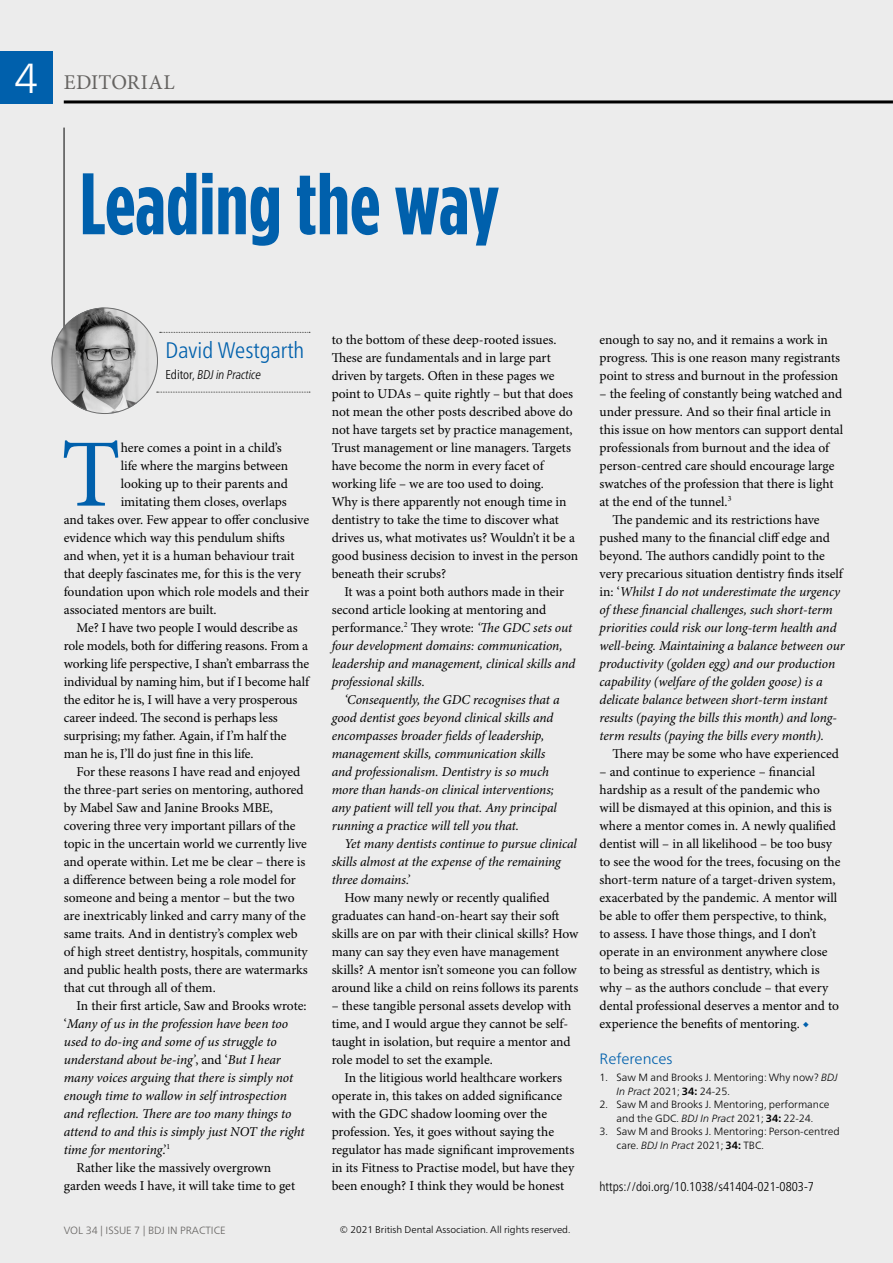
<style>
.page{position:relative;width:893px;height:1263px;background:#ececec}
.page>*{position:absolute;margin:0;border:0;box-sizing:border-box;transform-origin:0 0}
.Para_body_drop_cap{font:96.6px "Minion Pro";color:#0060ac}
.Title_headline_colou{font:700 87px "Gotham Condensed";color:#0060ac}
.NoXML_page_numbers{font:300 42px "Frutiger Neue LT Pro";color:#fff}
.NoXML_author_name{font:300 condensed 22.5px "Frutiger Neue LT Pro";color:#0060ac}
.NoXML_category{font:21px "Minion Pro";letter-spacing:.015em;color:#656361}
.Bibliography_Heading{font:300 15px "Frutiger Neue LT Pro";color:#0060ac}
.Para_body{font:13.5px/18px "Minion Pro";letter-spacing:-.005em;color:#000}
.Para_body-2{font:italic 13.5px/18px "Minion Pro";letter-spacing:-.01em;color:#000}
.Para_body_drop_cap-2{font:13.5px "Minion Pro";letter-spacing:-.005em;color:#000}
.NoXML_DOI{font:300 condensed 12.75px "Frutiger Neue LT Pro";color:#000}
.Biography_author_job{font:italic 300 condensed 12.75px "Frutiger Neue LT Pro";color:#000}
.t1{font:300 10.5px/13.5px "Frutiger Neue LT Pro";color:#000}
.NoXML_footer{font:300 10.5px "Frutiger Neue LT Pro";color:#656361}
.NoXML_Hidden_for_Onl{font:300 9.75px "Frutiger Neue LT Pro";color:#000}
.s1{font-style:normal}
.s2{color:#0060ac}
.s3{font-style:italic}
.s4{font-weight:700}
</style>
<div class="page">
<div style="left:0;top:51px;width:52px;height:52px;background:#0060ac"></div>
<hr style="left:64px;top:100px;width:829px;height:3px;background:#000">
<hr style="left:64px;top:128px;width:1px;height:234px;background:#000">
<svg style="left:160px;top:332px;width:150px;height:1px"></svg>
<svg style="left:157px;top:392px;width:153px;height:1px"></svg>
<img style="left:52px;top:308px;width:106px;height:106px;border-radius:53px">
<p class="NoXML_page_numbers" style="left:14px;top:54px;width:26px">4</p>
<p class="NoXML_category" style="left:64px;top:70px;width:112px">EDITORIAL</p>
<p class="Title_headline_colou" style="left:80px;top:153px;width:421px">Leading the way</p>
<p class="NoXML_author_name" style="left:165px;top:337px;width:140px">David Westgarth</p>
<p class="Biography_author_job" style="left:165px;top:367px;width:97px"><span class="s1">Editor,</span> BDJ in Practice</p>
<p class="Para_body_drop_cap" style="left:61px;top:417px;width:61px">T</p>
<p class="Para_body_drop_cap-2" style="left:121px;top:439px;width:162px">here comes a point in a child’s</p>
<p class="Para_body_drop_cap-2" style="left:121px;top:457px;width:169px">life where the margins between</p>
<p class="Para_body_drop_cap-2" style="left:121px;top:475px;width:169px">looking up to their parents and</p>
<p class="Para_body_drop_cap-2" style="left:121px;top:493px;width:168px">imitating them closes, overlaps</p>
<p class="Para_body_drop_cap-2" style="left:64px;top:511px;width:247px">and takes over. Few appear to offer conclusive</p>
<p class="Para_body_drop_cap-2" style="left:64px;top:529px;width:223px">evidence which way this pendulum shifts</p>
<p class="Para_body_drop_cap-2" style="left:64px;top:547px;width:232px">and when, yet it is a human behaviour trait</p>
<p class="Para_body_drop_cap-2" style="left:64px;top:565px;width:239px">that deeply fascinates me, for this is the very</p>
<p class="Para_body_drop_cap-2" style="left:64px;top:583px;width:247px">foundation upon which role models and their</p>
<p class="Para_body_drop_cap-2" style="left:64px;top:601px;width:154px">associated mentors are built.</p>
<p class="Para_body" style="left:64px;top:619px;width:247px;text-indent:13px">Me? I have two people I would describe as role models, both for differing reasons. From a working life perspective, I shan’t embarrass the individual by naming him, but if I become half the editor he is, I will have a very prosperous career indeed. The second is perhaps less surprising; my father. Again, if I’m half the man he is, I’ll do just fine in this life.</p>
<p class="Para_body" style="left:64px;top:763px;width:246px;text-indent:13px">For these reasons I have read and enjoyed the three-part series on mentoring, authored by Mabel Saw and Janine Brooks MBE, covering three very important pillars of the topic in the uncertain world we currently live and operate within. Let me be clear – there is a difference between being a role model for someone and being a mentor – but the two are inextricably linked and carry many of the same traits. And in dentistry’s complex web of high street dentistry, hospitals, community and public health posts, there are watermarks that cut through all of them.</p>
<p class="Para_body-2" style="left:64px;top:997px;width:244px;text-indent:13px"><span class="s1">In their first article, Saw and Brooks wrote: ‘</span>Many of us in the profession have been too used to do-ing and some of us struggle to understand about be-ing’<span class="s1">, and ‘</span>But I hear many voices arguing that there is simply not enough time to wallow in self introspection and reflection. There are too many things to attend to and this is simply just NOT the right time for mentoring<span class="s1">.’</span><sup>1</sup></p>
<p class="Para_body" style="left:64px;top:1159px;width:233px;text-indent:13px">Rather like the massively overgrown garden weeds I have, it will take time to get</p>
<p class="NoXML_footer" style="left:64px;top:1224px;width:163px">VOL 34 | ISSUE 7 | BDJ IN PRACTICE</p>
<p class="Para_body" style="left:332px;top:331px;width:248px">to the bottom of these deep-rooted issues.<br>These are fundamentals and in large part driven by targets. Often in these pages we point to UDAs – quite rightly – but that does not mean the other posts described above do not have targets set by practice management, Trust management or line managers. Targets have become the norm in every facet of working life – we are too used to doing.<br>Why is there apparently not enough time in dentistry to take the time to discover what drives us, what motivates us? Wouldn’t it be a good business decision to invest in the person beneath their scrubs?</p>
<p class="Para_body-2" style="left:332px;top:583px;width:245px;text-indent:13px"><span class="s1">It was a point both authors made in their second article looking at mentoring and performance.</span><sup>2</sup> <span class="s1">They wrote:</span> ‘The GDC sets out four development domains: communication, leadership and management, clinical skills and professional skills.</p>
<p class="Para_body-2" style="left:332px;top:691px;width:229px;text-indent:13px">‘Consequently, the GDC recognises that a good dentist goes beyond clinical skills and encompasses broader fields of leadership, management skills, communication skills and professionalism. Dentistry is so much more than hands-on clinical interventions; any patient will tell you that. Any principal running a practice will tell you that.</p>
<p class="Para_body-2" style="left:332px;top:835px;width:247px;text-indent:13px">Yet many dentists continue to pursue clinical skills almost at the expense of the remaining three domains.’</p>
<p class="Para_body" style="left:332px;top:889px;width:248px;text-indent:13px">How many newly or recently qualified graduates can hand-on-heart say their soft skills are on par with their clinical skills? How many can say they even have management skills? A mentor isn’t someone you can follow around like a child on reins follows its parents</p>
<p class="Para_body" style="left:332px;top:997px;width:241px">– these tangible personal assets develop with time, and I would argue they cannot be self&shy;taught in isolation, but require a mentor and role model to set the example.</p>
<p class="Para_body" style="left:332px;top:1069px;width:244px;text-indent:13px">In the litigious world healthcare workers operate in, this takes on added significance with the GDC shadow looming over the profession. Yes, it goes without saying the regulator has made significant improvements in its Fitness to Practise model, but have they been enough? I think they would be honest</p>
<p class="NoXML_Hidden_for_Onl" style="left:340px;top:1224px;width:232px">© 2021 British Dental Association. All rights reserved.</p>
<p class="Para_body" style="left:600px;top:331px;width:242px">enough to say no, and it remains a work in progress. This is one reason many registrants point to stress and burnout in the profession</p>
<p class="Para_body" style="left:600px;top:385px;width:245px">– the feeling of constantly being watched and under pressure. And so their final article in this issue on how mentors can support dental professionals from burnout and the idea of person-centred care should encourage large swatches of the profession that there is light at the end of the tunnel.<sup>3</sup></p>
<p class="Para_body-2" style="left:600px;top:511px;width:247px;text-indent:13px"><span class="s1">The pandemic and its restrictions have pushed many to the financial cliff edge and beyond. The authors candidly point to the very precarious situation dentistry finds itself in: ‘</span>Whilst I do not underestimate the urgency of these financial challenges, such short-term priorities could risk our long-term health and well-being. Maintaining a balance between our productivity (golden egg) and our production capability (welfare of the golden goose) is a delicate balance between short-term instant results (paying the bills this month) and long&shy;term results (paying the bills every month).</p>
<p class="Para_body" style="left:612px;top:745px;width:228px">There may be some who have experienced</p>
<p class="Para_body" style="left:600px;top:763px;width:242px">– and continue to experience – financial hardship as a result of the pandemic who will be dismayed at this opinion, and this is where a mentor comes in. A newly qualified dentist will – in all likelihood – be too busy to see the wood for the trees, focusing on the short-term nature of a target-driven system, exacerbated by the pandemic. A mentor will be able to offer them perspective, to think, to assess. I have those things, and I don’t operate in an environment anywhere close to being as stressful as dentistry, which is why – as the authors conclude – that every dental professional deserves a mentor and to experience the benefits of mentoring. <span class="s2">◆</span></p>
<p class="Bibliography_Heading" style="left:600px;top:1050px;width:74px">References</p>
<p class="t1" style="left:617px;top:1071px;width:223px;text-indent:-17px">1. Saw M and Brooks J. Mentoring: Why now? <span class="s3">BDJ<br>In Pract</span> 2021; <span class="s4">34:</span> 24-25.</p>
<p class="t1" style="left:600px;top:1098px;width:231px;text-align:center">2. Saw M and Brooks J. Mentoring, performance and the GDC. <span class="s3">BDJ In Pract</span> 2021; <span class="s4">34:</span> 22-24.</p>
<p class="t1" style="left:617px;top:1125px;width:225px;text-indent:-17px">3. Saw M and Brooks J. Mentoring: Person-centred care. <span class="s3">BDJ In Pract</span> 2021; <span class="s4">34:</span> TBC.</p>
<p class="NoXML_DOI" style="left:600px;top:1179px;width:216px">https://doi.org/10.1038/s41404-021-0803-7</p>
</div>
